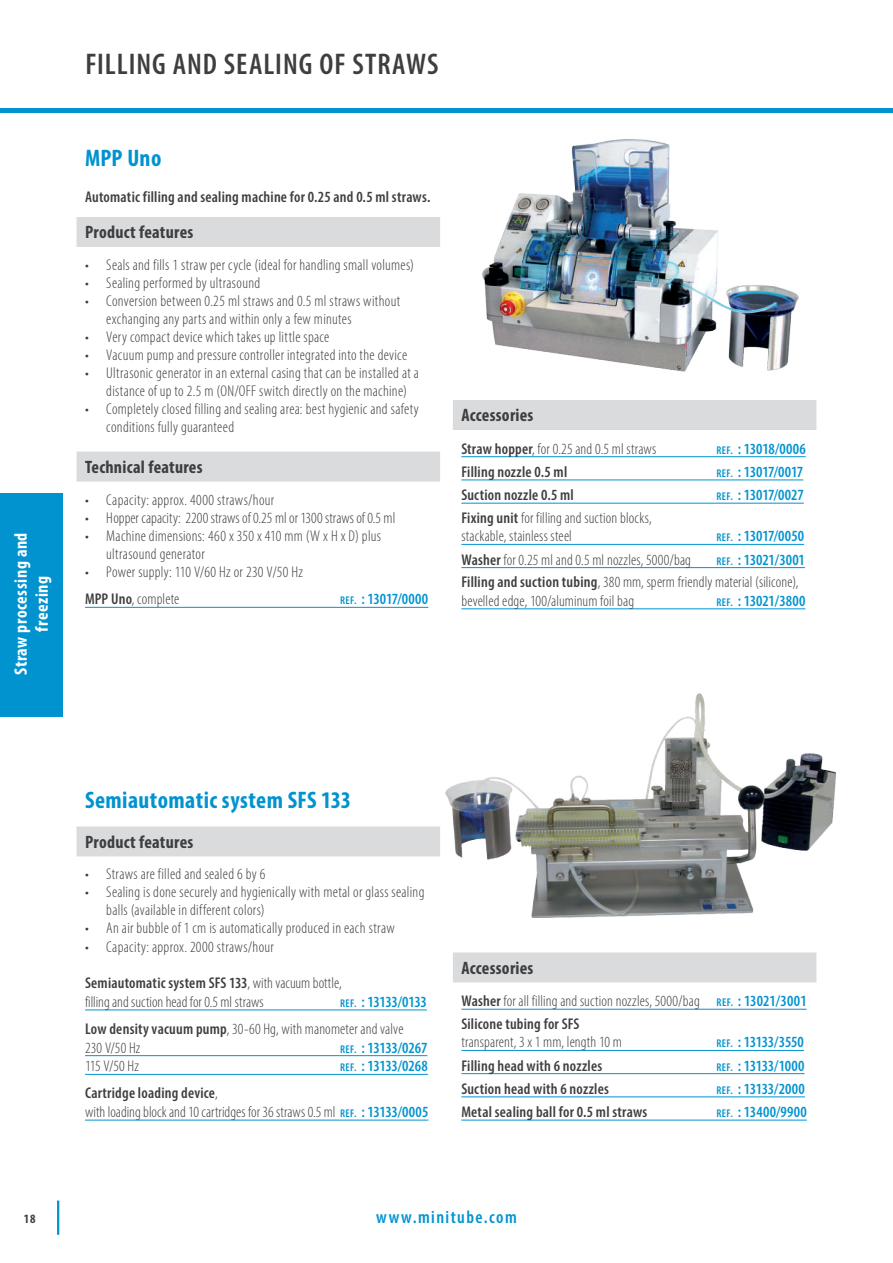
<style>
.page{position:relative;width:893px;height:1263px;background:#fff}
.page>*{position:absolute;margin:0;border:0;box-sizing:border-box;transform-origin:0 0}
.t1{font:600 condensed 30px "Myriad Pro";letter-spacing:.03em;color:#3e3e3f}
.t2{font:700 condensed 24px "Myriad Pro";letter-spacing:.015em;color:#0093d0}
.t3{font:700 condensed 18px "Myriad Pro";letter-spacing:.015em;color:#3e3e3f}
.t4{font:700 condensed 18px/21px "Myriad Pro";letter-spacing:.03em;color:#fff;text-align:center}
.t5{font:600 condensed 18px "Myriad Pro";letter-spacing:.08em;color:#0093d0}
.t6{font:300 condensed 15.6px/18px "Myriad Pro";letter-spacing:.015em;color:#3e3e3f}
.t7{font:600 condensed 15.6px "Myriad Pro";letter-spacing:.015em;color:#3e3e3f}
.t8{font:600 condensed 15.6px "Myriad Pro";letter-spacing:-.01em;color:#0093d0}
.t9{font:600 condensed 15.6px "Myriad Pro";letter-spacing:.015em;color:#0093d0}
.t10{font:700 condensed 12.75px "Myriad Pro";color:#3e3e3f}
.s1{font-weight:600}
.s2{font-size:11.25px}
.s3{font-weight:600;font-size:11.25px;color:#0093d0}
.s4{font-weight:600;color:#0093d0}
</style>
<div class="page">
<hr style="left:57px;top:1200px;width:2px;height:35px;background:#0093d0">
<div style="left:0;top:108px;width:893px;height:5px;background:#0093d0"></div>
<div style="left:0;top:493px;width:62px;height:224px;background:#0093d0"></div>
<img style="left:445px;top:693px;width:390px;height:224px">
<img style="left:482px;top:139px;width:317px;height:233px">
<div style="left:77px;top:217px;width:363px;height:30px;background:#dadbdd"></div>
<div style="left:77px;top:452px;width:363px;height:30px;background:#dadbdd"></div>
<hr style="left:85px;top:607px;width:343px;height:1px;background:#0093d0">
<div style="left:77px;top:826px;width:363px;height:30px;background:#dadbdd"></div>
<hr style="left:85px;top:1009px;width:342px;height:1px;background:#0093d0">
<hr style="left:85px;top:1055px;width:342px;height:1px;background:#0093d0">
<hr style="left:85px;top:1074px;width:343px;height:1px;background:#0093d0">
<hr style="left:85px;top:1120px;width:343px;height:1px;background:#0093d0">
<div style="left:453px;top:400px;width:363px;height:30px;background:#dadbdd"></div>
<hr style="left:461px;top:456px;width:345px;height:1px;background:#0093d0">
<hr style="left:461px;top:480px;width:342px;height:1px;background:#0093d0">
<hr style="left:461px;top:503px;width:343px;height:1px;background:#0093d0">
<hr style="left:461px;top:544px;width:343px;height:1px;background:#0093d0">
<hr style="left:461px;top:567px;width:344px;height:1px;background:#0093d0">
<hr style="left:461px;top:608px;width:344px;height:1px;background:#0093d0">
<div style="left:453px;top:952px;width:363px;height:30px;background:#dadbdd"></div>
<hr style="left:461px;top:1009px;width:346px;height:1px;background:#0093d0">
<hr style="left:461px;top:1050px;width:343px;height:1px;background:#0093d0">
<hr style="left:461px;top:1073px;width:343px;height:1px;background:#0093d0">
<hr style="left:461px;top:1096px;width:344px;height:1px;background:#0093d0">
<hr style="left:461px;top:1120px;width:346px;height:1px;background:#0093d0">
<p class="t4" style="left:10px;top:675px;width:144px;rotate:-90deg">Straw processing and freezing</p>
<h1 class="t1" style="left:85px;top:45px;width:355px">FILLING AND SEALING OF STRAWS</h1>
<h2 class="t2" style="left:85px;top:143px;width:78px">MPP Uno</h2>
<p class="t7" style="left:85px;top:188px;width:347px">Automatic filling and sealing machine for 0.25 and 0.5 ml straws.</p>
<p class="t3" style="left:85px;top:221px;width:110px">Product features</p>
<p class="t6" style="left:85px;top:256px;width:331px">• Seals and fills 1 straw per cycle (ideal for handling small volumes)</p>
<p class="t6" style="left:85px;top:274px;width:177px">• Sealing performed by ultrasound</p>
<p class="t6" style="left:106px;top:292px;width:295px;text-indent:-21px">• Conversion between 0.25 ml straws and 0.5 ml straws without exchanging any parts and within only a few minutes</p>
<p class="t6" style="left:85px;top:328px;width:246px">• Very compact device which takes up little space</p>
<p class="t6" style="left:85px;top:346px;width:324px">• Vacuum pump and pressure controller integrated into the device</p>
<p class="t6" style="left:85px;top:364px;width:335px;text-align:center">• Ultrasonic generator in an external casing that can be installed at a distance of up to 2.5 m (ON/OFF switch directly on the machine)</p>
<p class="t6" style="left:106px;top:400px;width:314px;text-indent:-21px">• Completely closed filling and sealing area: best hygienic and safety conditions fully guaranteed</p>
<p class="t3" style="left:85px;top:456px;width:119px">Technical features</p>
<p class="t6" style="left:85px;top:490px;width:191px">• Capacity: approx. 4000 straws/hour</p>
<p class="t6" style="left:85px;top:508px;width:312px">• Hopper capacity: 2200 straws of 0.25 ml or 1300 straws of 0.5 ml</p>
<p class="t6" style="left:106px;top:526px;width:276px;text-indent:-21px">• Machine dimensions: 460 x 350 x 410 mm (W x H x D) plus ultrasound generator</p>
<p class="t6" style="left:85px;top:557px;width:219px;line-height:27.8px">• Power supply: 110 V/60 Hz or 230 V/50 Hz<br><span class="s1">MPP Uno</span>, complete</p>
<p class="t8" style="left:340px;top:589px;width:90px"><span class="s2">REF.</span> : 13017/0000</p>
<p class="t3" style="left:461px;top:404px;width:74px">Accessories</p>
<p class="t6" style="left:461px;top:439px;width:197px"><span class="s1">Straw hopper</span>, for 0.25 and 0.5 ml straws</p>
<p class="t8" style="left:716px;top:439px;width:91px"><span class="s2">REF.</span> : 13018/0006</p>
<p class="t7" style="left:461px;top:462px;width:107px">Filling nozzle 0.5 ml</p>
<p class="t8" style="left:716px;top:462px;width:88px"><span class="s2">REF.</span> : 13017/0017</p>
<p class="t7" style="left:461px;top:485px;width:114px">Suction nozzle 0.5 ml</p>
<p class="t8" style="left:716px;top:485px;width:89px"><span class="s2">REF.</span> : 13017/0027</p>
<p class="t6" style="left:461px;top:508px;width:192px;line-height:18.8px"><span class="s1">Fixing unit</span> for filling and suction blocks, stackable, stainless steel</p>
<p class="t8" style="left:716px;top:527px;width:89px"><span class="s2">REF.</span> : 13017/0050</p>
<p class="t6" style="left:461px;top:550px;width:231px"><span class="s1">Washer</span> for 0.25 ml and 0.5 ml nozzles, 5000/bag</p>
<p class="t6" style="left:461px;top:548px;width:345px;line-height:22.5px;text-indent:255px"><span class="s3">REF.</span> <span class="s4">: 13021/3001<br></span><span class="s1">Filling and suction tubing</span>, 380 mm, sperm friendly material (silicone),</p>
<p class="t6" style="left:461px;top:592px;width:174px">bevelled edge, 100/aluminum foil bag</p>
<p class="t8" style="left:716px;top:591px;width:90px"><span class="s2">REF.</span> : 13021/3800</p>
<h2 class="t2" style="left:85px;top:785px;width:268px">Semiautomatic system SFS 133</h2>
<p class="t3" style="left:85px;top:831px;width:110px">Product features</p>
<p class="t6" style="left:85px;top:865px;width:182px">• Straws are filled and sealed 6 by 6</p>
<p class="t6" style="left:106px;top:883px;width:320px;text-indent:-21px">• Sealing is done securely and hygienically with metal or glass sealing balls (available in different colors)</p>
<p class="t6" style="left:85px;top:919px;width:311px">• An air bubble of 1 cm is automatically produced in each straw</p>
<p class="t6" style="left:85px;top:938px;width:190px">• Capacity: approx. 2000 straws/hour</p>
<p class="t6" style="left:85px;top:973px;width:258px;line-height:18.8px"><span class="s1">Semiautomatic system SFS 133</span>, with vacuum bottle, filling and suction head for 0.5 ml straws</p>
<p class="t6" style="left:85px;top:988px;width:343px;line-height:27px;text-indent:255px"><span class="s3">REF.</span> <span class="s4">: 13133/0133<br></span><span class="s1">Low density vacuum pump</span>, 30-60 Hg, with manometer and valve</p>
<p class="t6" style="left:85px;top:1038px;width:57px">230 V/50 Hz</p>
<p class="t8" style="left:340px;top:1038px;width:89px"><span class="s2">REF.</span> : 13133/0267</p>
<p class="t6" style="left:85px;top:1057px;width:55px">115 V/50 Hz</p>
<p class="t8" style="left:340px;top:1056px;width:89px"><span class="s2">REF.</span> : 13133/0268</p>
<p class="t6" style="left:85px;top:1084px;width:345px;line-height:18.8px"><span class="s1">Cartridge loading device</span>,<br>with loading block and 10 cartridges for 36 straws 0.5 ml <span class="s3">REF.</span> <span class="s4">: 13133/0005</span></p>
<p class="t3" style="left:461px;top:957px;width:74px">Accessories</p>
<p class="t6" style="left:461px;top:990px;width:347px;line-height:22.5px"><span class="s1">Washer</span> for all filling and suction nozzles, 5000/bag <span class="s3">REF.</span> <span class="s4">: 13021/3001<br></span><span class="s1">Silicone tubing for SFS</span></p>
<p class="t6" style="left:461px;top:1033px;width:162px">transparent, 3 x 1 mm, length 10 m</p>
<p class="t8" style="left:716px;top:1033px;width:89px"><span class="s2">REF.</span> : 13133/3550</p>
<p class="t7" style="left:461px;top:1056px;width:142px">Filling head with 6 nozzles</p>
<p class="t8" style="left:716px;top:1056px;width:90px"><span class="s2">REF.</span> : 13133/1000</p>
<p class="t7" style="left:461px;top:1079px;width:149px">Suction head with 6 nozzles</p>
<p class="t8" style="left:716px;top:1079px;width:90px"><span class="s2">REF.</span> : 13133/2000</p>
<p class="t7" style="left:461px;top:1102px;width:187px">Metal sealing ball for 0.5 ml straws</p>
<p class="t9" style="left:716px;top:1102px;width:92px"><span class="s2">REF.</span> : 13400/9900</p>
<p class="t10" style="left:24px;top:1211px;width:13px">18</p>
<p class="t5" style="left:376px;top:1206px;width:142px">www.minitube.com</p>
</div>
